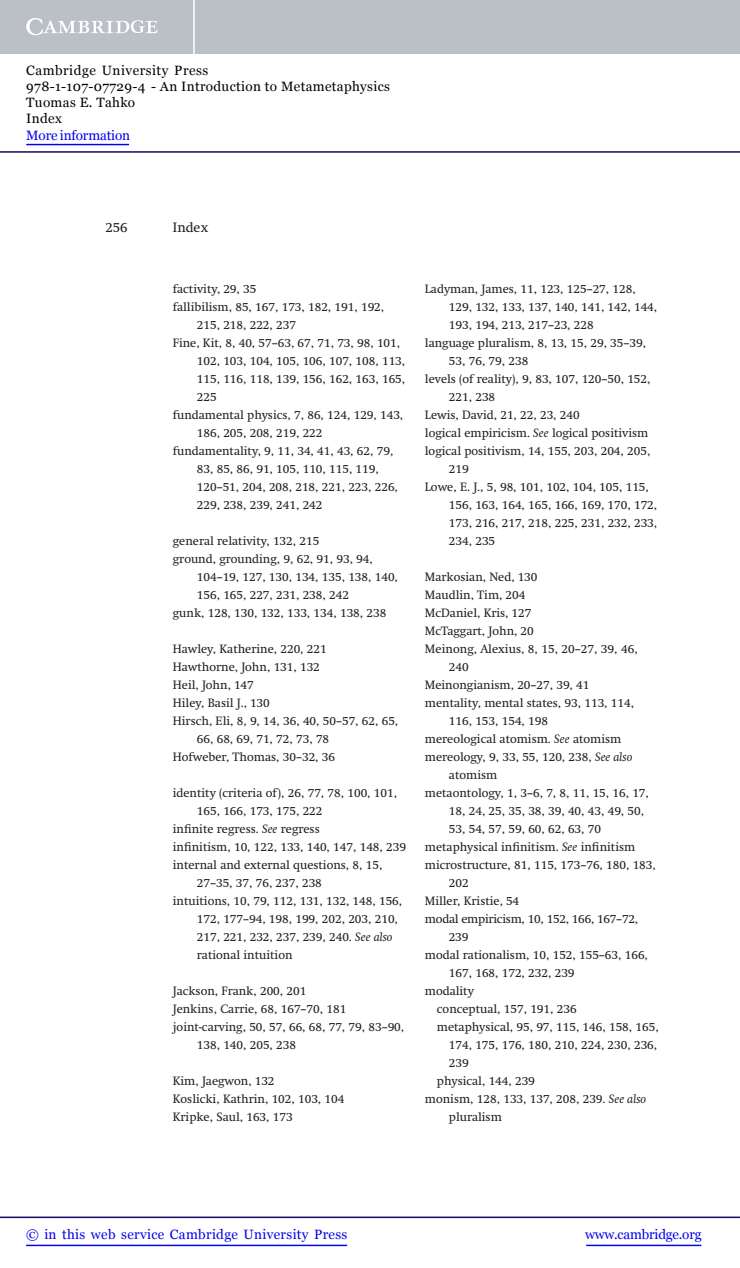
<style>
.page{position:relative;width:740px;height:1268px;background:#fff}
.page>*{position:absolute;margin:0;border:0;box-sizing:border-box;transform-origin:0 0}
.t1{font:13.5px/16.2px "Georgia";letter-spacing:.025em;color:#000}
.t2{font:13.5px "Georgia";letter-spacing:.025em;color:#0000f1}
.t3{font:13.5px "Georgia";letter-spacing:-.015em;color:#0000f1}
.t4{font:13.5px "Georgia";letter-spacing:-.01em;color:#0000f1}
.t5{font:13.5px "Swift";color:#231f20}
.t6{font:12px/18px "Swift";color:#231f20}
.t7{font:12px "Swift";letter-spacing:-.02em;color:#231f20}
.s1{font-style:italic}
</style>
<div class="page">
<div style="left:0;top:0;width:740px;height:54px;background:#bac0c6"></div>
<svg style="left:26px;top:18px;width:132px;height:17px"></svg>
<hr style="left:193px;top:0;width:2px;height:54px;background:#fff">
<hr style="left:0;top:151px;width:740px;height:2px;background:#150666">
<hr style="left:586px;top:1245px;width:115px;height:1px;background:#0000f1">
<hr style="left:0;top:1216px;width:740px;height:2px;background:#150666">
<hr style="left:26px;top:1245px;width:321px;height:1px;background:#0000f1">
<hr style="left:26px;top:144px;width:103px;height:1px;background:#0000f1">
<p class="t1" style="left:26px;top:62px;width:365px">Cambridge University Press<br>978-1-107-07729-4 - An Introduction to Metametaphysics<br>Tuomas E. Tahko<br>Index</p>
<p class="t4" style="left:26px;top:127px;width:105px">More information</p>
<p class="t5" style="left:105px;top:222px;width:24px">256</p>
<p class="t5" style="left:173px;top:222px;width:37px">Index</p>
<p class="t6" style="left:173px;top:281px;width:85px">factivity, 29, 35</p>
<p class="t6" style="left:173px;top:299px;width:213px">fallibilism, 85, 167, 173, 182, 191, 192,</p>
<p class="t6" style="left:197px;top:317px;width:101px">215, 218, 222, 237</p>
<p class="t6" style="left:173px;top:335px;width:229px">Fine, Kit, 8, 40, 57–63 , 67, 71, 73, 98, 101,</p>
<p class="t6" style="left:197px;top:353px;width:210px">102, 103, 104, 105, 106, 107, 108, 113,</p>
<p class="t6" style="left:197px;top:371px;width:210px">115, 116, 118, 139, 156, 162, 163, 165,</p>
<p class="t6" style="left:197px;top:389px;width:21px">225</p>
<p class="t6" style="left:173px;top:407px;width:232px">fundamental physics, 7, 86, 124, 129, 143 ,</p>
<p class="t6" style="left:197px;top:425px;width:127px">186, 205, 208, 219, 222</p>
<p class="t6" style="left:173px;top:443px;width:222px">fundamentality, 9, 11, 34, 41, 43, 62, 79,</p>
<p class="t6" style="left:197px;top:461px;width:183px">83, 85, 86, 91, 105, 110, 115, 119,</p>
<p class="t6" style="left:197px;top:479px;width:203px">120–51 , 204, 208, 218, 221, 223, 226,</p>
<p class="t6" style="left:197px;top:497px;width:127px">229, 238, 239, 241, 242</p>
<p class="t6" style="left:173px;top:533px;width:148px">general relativity, 132, 215</p>
<p class="t6" style="left:173px;top:551px;width:201px">ground, grounding, 9, 62, 91, 93, 94,</p>
<p class="t6" style="left:197px;top:569px;width:203px">104–19 , 127 , 130, 134, 135, 138, 140,</p>
<p class="t6" style="left:197px;top:587px;width:154px">156, 165, 227, 231, 238, 242</p>
<p class="t6" style="left:173px;top:605px;width:215px">gunk, 128, 130, 132, 133, 134, 138, 238</p>
<p class="t6" style="left:173px;top:641px;width:155px">Hawley, Katherine, 220, 221</p>
<p class="t6" style="left:173px;top:659px;width:149px">Hawthorne, John, 131, 132</p>
<p class="t6" style="left:173px;top:677px;width:82px">Heil, John, 147</p>
<p class="t6" style="left:173px;top:695px;width:98px">Hiley, Basil J., 130</p>
<p class="t6" style="left:173px;top:713px;width:227px">Hirsch, Eli, 8, 9, 14, 36, 40, 50–57 , 62, 65,</p>
<p class="t6" style="left:197px;top:731px;width:134px">66, 68, 69, 71, 72, 73, 78</p>
<p class="t6" style="left:173px;top:749px;width:164px">Hofweber, Thomas, 30–32 , 36</p>
<p class="t6" style="left:173px;top:785px;width:226px">identity (criteria of), 26, 77, 78, 100, 101,</p>
<p class="t6" style="left:197px;top:803px;width:127px">165, 166, 173, 175, 222</p>
<p class="t6" style="left:173px;top:821px;width:148px">infinite regress. <span class="s1">See</span> regress</p>
<p class="t6" style="left:173px;top:839px;width:235px">infinitism, 10, 122, 133, 140, 147, 148, 239</p>
<p class="t6" style="left:173px;top:857px;width:211px">internal and external questions, 8, 15,</p>
<p class="t6" style="left:197px;top:875px;width:126px">27–35 , 37, 76, 237, 238</p>
<p class="t6" style="left:173px;top:893px;width:231px">intuitions, 10, 79, 112, 131, 132, 148, 156,</p>
<p class="t6" style="left:197px;top:911px;width:203px">172, 177–94 , 198, 199, 202, 203, 210,</p>
<p class="t6" style="left:197px;top:929px;width:197px">217, 221, 232, 237, 239, 240 . <span class="s1">See also</span></p>
<p class="t6" style="left:197px;top:947px;width:97px">rational intuition</p>
<p class="t6" style="left:173px;top:983px;width:135px">Jackson, Frank, 200, 201</p>
<p class="t6" style="left:173px;top:1001px;width:175px">Jenkins, Carrie, 68, 167–70 , 181</p>
<p class="t6" style="left:173px;top:1019px;width:233px">joint-carving, 50, 57, 66, 68, 77, 79, 83–90 ,</p>
<p class="t6" style="left:197px;top:1037px;width:101px">138, 140, 205, 238</p>
<p class="t6" style="left:173px;top:1073px;width:173px">Kim, Jaegwon, 132<br>Koslicki, Kathrin, 102, 103, 104<br>Kripke, Saul, 163, 173</p>
<p class="t6" style="left:425px;top:281px;width:212px">Ladyman, James, 11, 123, 125–27 , 128,</p>
<p class="t6" style="left:449px;top:299px;width:210px">129, 132, 133, 137, 140, 141, 142, 144,</p>
<p class="t6" style="left:449px;top:317px;width:146px">193, 194, 213, 217–23 , 228</p>
<p class="t6" style="left:425px;top:335px;width:223px">language pluralism, 8, 13, 15, 29, 35–39 ,</p>
<p class="t6" style="left:449px;top:353px;width:81px">53, 76, 79, 238</p>
<p class="t6" style="left:425px;top:371px;width:227px">levels (of reality), 9, 83, 107, 120–50 , 152,</p>
<p class="t6" style="left:449px;top:389px;width:48px">221, 238</p>
<p class="t6" style="left:425px;top:407px;width:156px">Lewis, David, 21, 22, 23, 240</p>
<p class="t6" style="left:425px;top:425px;width:225px">logical empiricism. <span class="s1">See</span> logical positivism</p>
<p class="t6" style="left:425px;top:443px;width:227px">logical positivism, 14, 155, 203, 204, 205,</p>
<p class="t6" style="left:449px;top:461px;width:21px">219</p>
<p class="t6" style="left:425px;top:479px;width:225px">Lowe, E. J., 5, 98, 101, 102, 104, 105, 115,</p>
<p class="t6" style="left:449px;top:497px;width:210px">156, 163, 164, 165, 166, 169, 170, 172,</p>
<p class="t6" style="left:449px;top:515px;width:210px">173, 216, 217, 218, 225, 231, 232, 233,</p>
<p class="t6" style="left:449px;top:533px;width:48px">234, 235</p>
<p class="t6" style="left:425px;top:569px;width:114px">Markosian, Ned, 130</p>
<p class="t6" style="left:425px;top:587px;width:102px">Maudlin, Tim, 204</p>
<p class="t6" style="left:425px;top:605px;width:108px">McDaniel, Kris, 127</p>
<p class="t6" style="left:425px;top:623px;width:110px">McTaggart, John, 20</p>
<p class="t6" style="left:425px;top:641px;width:214px">Meinong, Alexius, 8 , 15 , 20 – 27 , 39 , 46,</p>
<p class="t6" style="left:449px;top:659px;width:21px">240</p>
<p class="t6" style="left:425px;top:677px;width:166px">Meinongianism, 20–27 , 39, 41</p>
<p class="t6" style="left:425px;top:695px;width:211px">mentality, mental states, 93, 113, 114,</p>
<p class="t6" style="left:449px;top:713px;width:101px">116, 153, 154, 198</p>
<p class="t6" style="left:425px;top:731px;width:198px">mereological atomism. <span class="s1">See</span> atomism</p>
<p class="t6" style="left:425px;top:749px;width:209px">mereology, 9, 33, 55, 120, 238 , <span class="s1">See also</span></p>
<p class="t6" style="left:449px;top:767px;width:50px">atomism</p>
<p class="t6" style="left:425px;top:785px;width:225px">metaontology, 1, 3–6 , 7, 8, 11, 15, 16, 17,</p>
<p class="t6" style="left:449px;top:803px;width:197px">18, 24, 25, 35, 38, 39, 40, 43, 49, 50,</p>
<p class="t6" style="left:449px;top:821px;width:154px">53, 54, 57, 59, 60, 62, 63, 70</p>
<p class="t6" style="left:425px;top:839px;width:212px">metaphysical infinitism. <span class="s1">See</span> infinitism</p>
<p class="t6" style="left:425px;top:857px;width:232px">microstructure, 81, 115, 173–76 , 180, 183,</p>
<p class="t6" style="left:449px;top:875px;width:21px">202</p>
<p class="t6" style="left:425px;top:893px;width:96px">Miller, Kristie, 54</p>
<p class="t7" style="left:425px;top:914px;width:215px">modal empiricism, 10 , 152 , 166 , 167 – 72 ,</p>
<p class="t6" style="left:449px;top:929px;width:21px">239</p>
<p class="t6" style="left:425px;top:947px;width:225px">modal rationalism, 10, 152, 155–63 , 166,</p>
<p class="t6" style="left:449px;top:965px;width:127px">167, 168, 172, 232, 239</p>
<p class="t6" style="left:425px;top:983px;width:50px">modality</p>
<p class="t6" style="left:437px;top:1001px;width:141px">conceptual, 157, 191, 236</p>
<p class="t6" style="left:437px;top:1019px;width:223px">metaphysical, 95, 97, 115, 146, 158, 165,</p>
<p class="t6" style="left:449px;top:1037px;width:210px">174, 175, 176, 180, 210, 224, 230, 236,</p>
<p class="t6" style="left:449px;top:1055px;width:21px">239</p>
<p class="t6" style="left:437px;top:1073px;width:99px">physical, 144, 239</p>
<p class="t6" style="left:425px;top:1091px;width:223px">monism, 128, 133, 137, 208, 239 . <span class="s1">See also</span></p>
<p class="t6" style="left:449px;top:1109px;width:54px">pluralism</p>
<p class="t2" style="left:26px;top:1226px;width:323px">© in this web service Cambridge University Press</p>
<p class="t3" style="left:585px;top:1226px;width:118px">www.cambridge.org</p>
</div>
